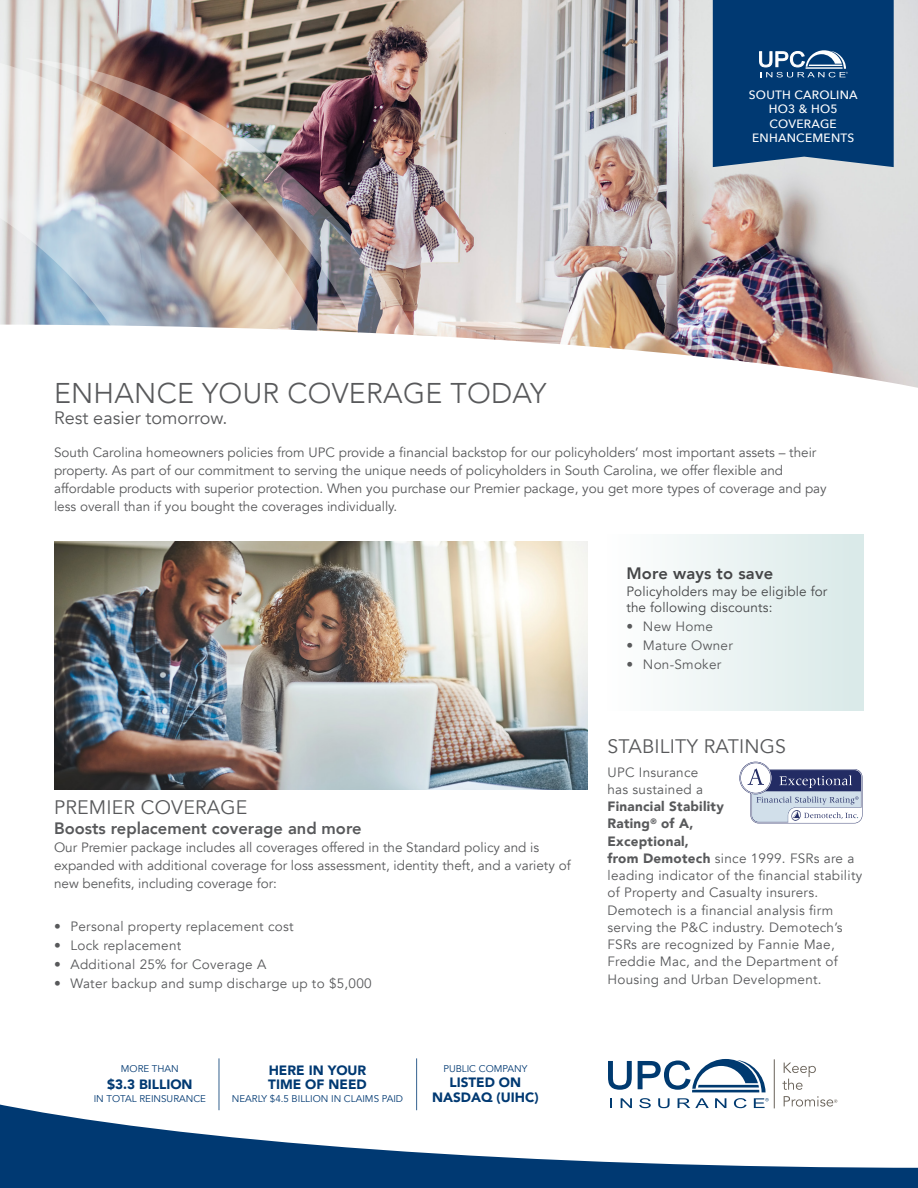
<style>
.page{position:relative;width:918px;height:1188px;background:#fff}
.page>*{position:absolute;margin:0;border:0;box-sizing:border-box;transform-origin:0 0}
.Page_1_Main_Header{font:300 28.5px "Avenir";letter-spacing:.01em;color:#58595b}
.Page_1_-_Stability_R{font:19.5px "Avenir";letter-spacing:.01em;color:#58595b}
.Page_1_Secondary_Hea{font:19.5px "Avenir";letter-spacing:.01em;color:#58595b}
.Page_1_Main_Subhead{font:18px "Avenir";color:#58595b}
.Page_1_Secondary_Sub{font:800 16.5px "Avenir";color:#58595b}
.Page_1_Right_List_He{font:800 16.5px "Avenir";letter-spacing:.01em;color:#454648}
.Page_1_Secondary_Bod{font:13.5px/18px "Avenir";color:#58595b}
.Page_1_-_Stability_R-2{font:13.5px/17.2px "Avenir";letter-spacing:.02em;color:#58595b}
.Page_1_Secondary_Bod-2{font:13.5px "Avenir";letter-spacing:.02em;color:#58595b}
.Page_1_data_footer{font:900 13.5px/15px "Avenir";color:#003972;text-align:center}
.Page_1_Right_List_Bo{font:13.5px/16.5px "Avenir";letter-spacing:.01em;color:#454648}
.Page_1_-_Flyer_Ribbo{font:500 12px/14.4px "Avenir Next";letter-spacing:.02em;color:#fff;text-align:center}
.Page_1_data_footer-2{font:9.75px "Avenir";color:#003972}
.s1{font-weight:900}
</style>
<div class="page">
<img style="left:0;top:0;width:918px;height:388px">
<svg style="left:0;top:1102px;width:918px;height:86px"></svg>
<svg style="left:608px;top:1061px;width:24px;height:29px"></svg>
<svg style="left:621px;top:1098px;width:11px;height:10px"></svg>
<svg style="left:639px;top:1098px;width:12px;height:10px"></svg>
<svg style="left:658px;top:1098px;width:12px;height:10px"></svg>
<svg style="left:678px;top:1098px;width:31px;height:10px"></svg>
<svg style="left:715px;top:1098px;width:11px;height:10px"></svg>
<svg style="left:734px;top:1098px;width:13px;height:10px"></svg>
<svg style="left:638px;top:1059px;width:128px;height:33px"></svg>
<svg style="left:754px;top:1098px;width:15px;height:10px"></svg>
<hr style="left:774px;top:1059px;width:1px;height:49px;background:#696259">
<svg style="left:782px;top:1063px;width:34px;height:27px"></svg>
<svg style="left:784px;top:1096px;width:53px;height:11px"></svg>
<svg style="left:713px;top:0;width:181px;height:167px;background:#0d4379"></svg>
<div style="left:608px;top:535px;width:256px;height:176px;background:linear-gradient(to right,#fefefe,#d9e9e8)"></div>
<img style="left:356px;top:58px;width:119px;height:288px">
<img style="left:0;top:42px;width:356px;height:304px">
<svg style="left:739px;top:762px;width:123px;height:61px"></svg>
<hr style="left:416px;top:1058px;width:1px;height:52px;background:#003972">
<hr style="left:219px;top:1058px;width:1px;height:52px;background:#003972">
<img style="left:54px;top:541px;width:533px;height:248px">
<h1 class="Page_1_-_Flyer_Ribbo" style="left:749px;top:87px;width:110px">SOUTH CAROLINA<br>HO3 &amp; HO5<br>COVERAGE<br>ENHANCEMENTS</h1>
<h1 class="Page_1_Main_Header" style="left:54px;top:377px;width:494px">ENHANCE YOUR COVERAGE TODAY</h1>
<h2 class="Page_1_Main_Subhead" style="left:54px;top:408px;width:175px">Rest easier tomorrow.</h2>
<p class="Page_1_Secondary_Bod" style="left:54px;top:444px;width:774px">South Carolina homeowners policies from UPC provide a financial backstop for our policyholders’ most important assets – their property. As part of our commitment to serving the unique needs of policyholders in South Carolina, we offer flexible and affordable products with superior protection. When you purchase our Premier package, you get more types of coverage and pay less overall than if you bought the coverages individually.</p>
<h2 class="Page_1_Secondary_Hea" style="left:54px;top:796px;width:195px">PREMIER COVERAGE</h2>
<h3 class="Page_1_Secondary_Sub" style="left:54px;top:815px;width:309px">Boosts replacement coverage and more</h3>
<p class="Page_1_Secondary_Bod" style="left:54px;top:838px;width:518px">Our Premier package includes all coverages offered in the Standard policy and is expanded with additional coverage for loss assessment, identity theft, and a variety of</p>
<p class="Page_1_Secondary_Bod" style="left:54px;top:874px;width:225px">new benefits, including coverage for:</p>
<p class="Page_1_Secondary_Bod-2" style="left:54px;top:918px;width:241px">• Personal property replacement cost</p>
<p class="Page_1_Secondary_Bod-2" style="left:54px;top:937px;width:129px">• Lock replacement</p>
<p class="Page_1_Secondary_Bod-2" style="left:54px;top:956px;width:214px">• Additional 25% for Coverage A</p>
<p class="Page_1_Secondary_Bod-2" style="left:54px;top:975px;width:319px">• Water backup and sump discharge up to $5,000</p>
<h1 class="Page_1_data_footer-2" style="left:121px;top:1063px;width:59px">MORE THAN</h1>
<h1 class="Page_1_data_footer" style="left:107px;top:1076px;width:87px">$3.3 BILLION</h1>
<h1 class="Page_1_data_footer-2" style="left:94px;top:1093px;width:114px">IN TOTAL REINSURANCE</h1>
<h1 class="Page_1_data_footer" style="left:269px;top:1063px;width:99px">HERE IN YOUR</h1>
<h1 class="Page_1_data_footer" style="left:268px;top:1076px;width:100px">TIME OF NEED</h1>
<h1 class="Page_1_data_footer-2" style="left:232px;top:1093px;width:173px">NEARLY $4.5 BILLION IN CLAIMS PAID</h1>
<h1 class="Page_1_data_footer-2" style="left:443px;top:1063px;width:85px">PUBLIC COMPANY</h1>
<h1 class="Page_1_data_footer" style="left:432px;top:1074px;width:108px">LISTED ON<br>NASDAQ (UIHC)</h1>
<p class="Page_1_Right_List_He" style="left:626px;top:561px;width:148px">More ways to save</p>
<p class="Page_1_Right_List_Bo" style="left:626px;top:583px;width:203px">Policyholders may be eligible for the following discounts:</p>
<p class="Page_1_Secondary_Bod" style="left:626px;top:618px;width:88px">• New Home</p>
<p class="Page_1_Secondary_Bod-2" style="left:626px;top:637px;width:108px">• Mature Owner</p>
<p class="Page_1_Secondary_Bod-2" style="left:626px;top:656px;width:96px">• Non-Smoker</p>
<h2 class="Page_1_-_Stability_R" style="left:608px;top:734px;width:180px">STABILITY RATINGS</h2>
<h2 class="Page_1_-_Stability_R-2" style="left:608px;top:763px;width:256px">UPC Insurance<br>has sustained a<br><span class="s1">Financial Stability<br>Rating</span><sup>®</sup> <span class="s1">of A,<br>Exceptional,<br>from Demotech</span> since 1999. FSRs are a leading indicator of the financial stability of Property and Casualty insurers.<br>Demotech is a financial analysis firm serving the P&amp;C industry. Demotech’s<br>FSRs are recognized by Fannie Mae,<br>Freddie Mac, and the Department of<br>Housing and Urban Development.</h2>
</div>
